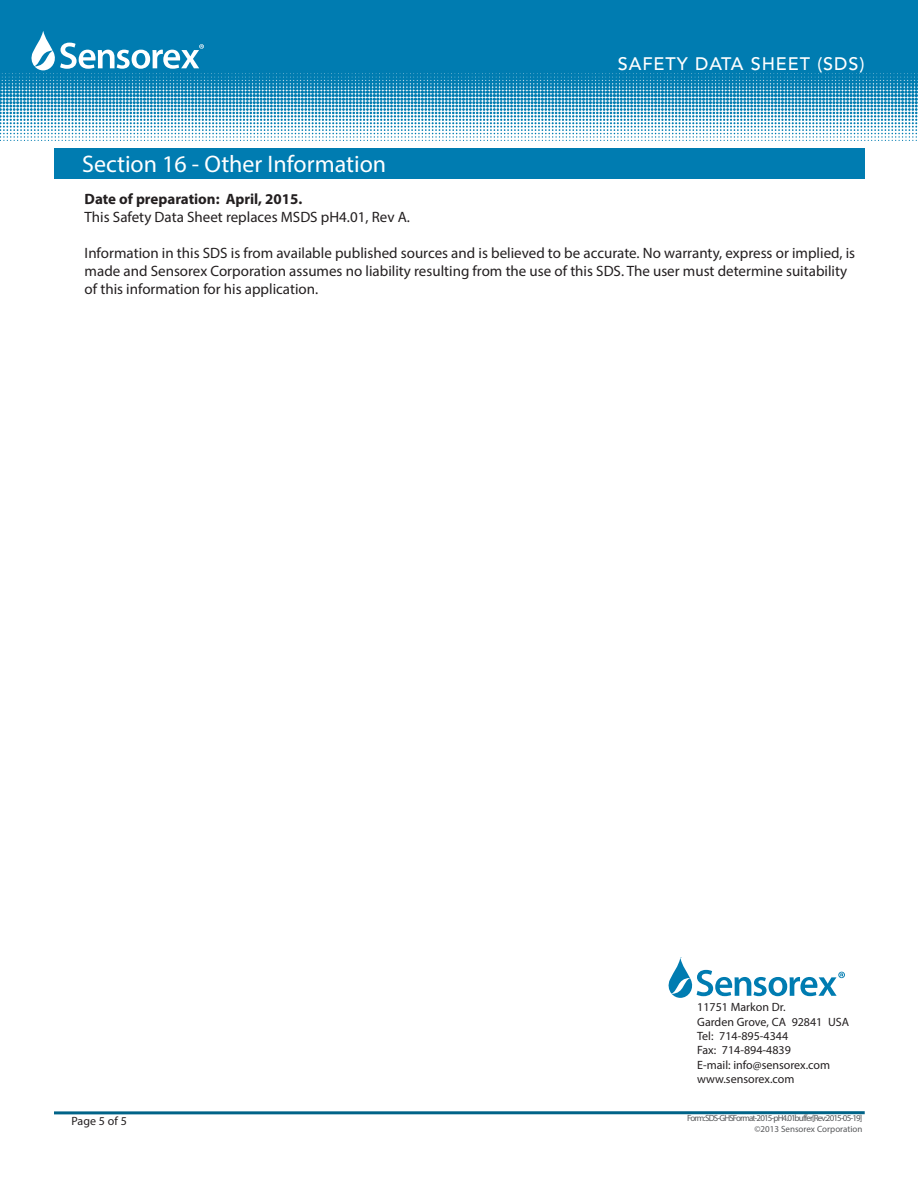
<style>
.page{position:relative;width:918px;height:1188px;background:#fff}
.page>*{position:absolute;margin:0;border:0;box-sizing:border-box;transform-origin:0 0}
.t1{font:24px "Myriad Pro";color:#fff}
.t2{font:500 18px "Avenir LT";letter-spacing:.05em;color:#fff}
.t3{font:15px/18px "Myriad Pro";color:#231f20}
.t4{font:700 15px "Myriad Pro";color:#231f20}
.SpecsHeading{font:12px "Myriad Pro";color:#231f20}
.t5{font:9px/10.8px "Myriad Pro";letter-spacing:-.095em;color:#57585a;text-align:right}
</style>
<div class="page">
<div style="left:0;top:0;width:918px;height:70px;background:#007cb1"></div>
<svg style="left:0;top:31px;width:918px;height:110px"></svg>
<hr style="left:54px;top:1111px;width:811px;height:3px;background:#006388">
<div style="left:54px;top:148px;width:811px;height:31px;background:#007cb1"></div>
<svg style="left:668px;top:958px;width:177px;height:40px"></svg>
<p class="t2" style="left:618px;top:54px;width:248px">SAFETY DATA SHEET (SDS)</p>
<p class="t1" style="left:82px;top:149px;width:306px">Section 16 - Other Information</p>
<p class="t4" style="left:85px;top:190px;width:219px">Date of preparation: April, 2015.</p>
<p class="t3" style="left:85px;top:208px;width:327px">This Safety Data Sheet replaces MSDS pH4.01, Rev A.</p>
<p class="t3" style="left:85px;top:244px;width:772px">Information in this SDS is from available published sources and is believed to be accurate. No warranty, express or implied, is made and Sensorex Corporation assumes no liability resulting from the use of this SDS. The user must determine suitability of this information for his application.</p>
<p class="SpecsHeading" style="left:72px;top:1113px;width:57px">Page 5 of 5</p>
<p class="SpecsHeading" style="left:697px;top:1000px;width:90px">11751 Markon Dr.</p>
<p class="SpecsHeading" style="left:697px;top:1014px;width:153px">Garden Grove, CA 92841 USA</p>
<p class="SpecsHeading" style="left:697px;top:1029px;width:92px">Tel: 714-895-4344</p>
<p class="SpecsHeading" style="left:697px;top:1043px;width:95px">Fax: 714-894-4839</p>
<p class="SpecsHeading" style="left:697px;top:1057px;width:135px">E-mail: info@sensorex.com</p>
<p class="SpecsHeading" style="left:697px;top:1072px;width:99px">www.sensorex.com</p>
<p class="t5" style="left:687px;top:1113px;width:177px">Form:SDS-GHS Format-2015-pH 4.01 buffer[Rev:2015-05-19] ©2013 Sensorex Corporation</p>
</div>
